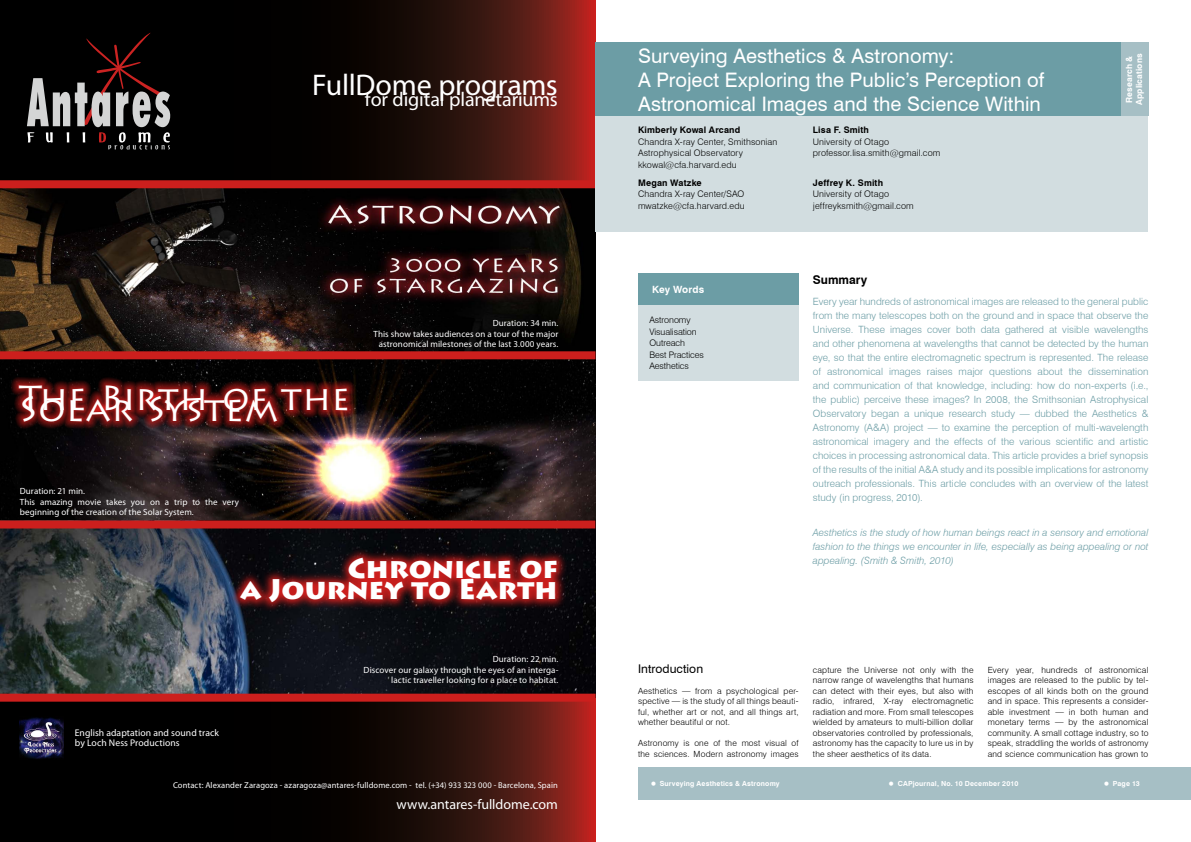
<style>
.page{position:relative;width:1191px;height:842px;background:#fff}
.page>*{position:absolute;margin:0;border:0;box-sizing:border-box;transform-origin:0 0}
.t1{font:35px "Lithos Pro";color:#fff}
.t2{font:35px "Lithos Pro";letter-spacing:.025em;color:#fff}
.t3{font:30px "Myriad Pro";letter-spacing:-.01em;color:#fff}
.t4{font:900 28px/21px "Lithos Pro";letter-spacing:-.005em;color:#fff;text-align:right}
.t5{font:20px/24px "Swiss 721 BT";color:#fff}
.t6{font:20px "Myriad Pro";letter-spacing:-.005em;color:#fff}
.t7{font:14px "Myriad Pro";color:#fff}
.t8{font:12px "Swiss 721 BT";letter-spacing:.005em;color:#000}
.t9{font:700 12px "Swiss 721 BT";color:#000}
.t10{font:300 10px/14px "Swiss 721 BT";letter-spacing:.005em;color:#6c9da5;text-align:justify}
.t11{font:italic 300 10px/14px "Swiss 721 BT";letter-spacing:.005em;color:#6c9da5;text-align:justify}
.t12{font:700 10px "Swiss 721 BT";letter-spacing:.005em;color:#fff}
.t13{font:9.7px/10.5px "Myriad Pro";letter-spacing:.005em;color:#fff}
.t14{font:9px/10.5px "Myriad Pro";letter-spacing:.01em;color:#fff;text-align:right}
.t15{font:300 9px/11.5px "Swiss 721 BT";letter-spacing:.01em;color:#000}
.t16{font:700 9px "Swiss 721 BT";letter-spacing:.02em;color:#000}
.t17{font:300 9px/11.5px "Swiss 721 BT";letter-spacing:-.01em;color:#000}
.t18{font:300 8.5px/10.5px "Swiss 721 BT";letter-spacing:.02em;color:#000;text-align:justify}
.t19{font:8.5px "Myriad Pro";letter-spacing:.015em;color:#fff}
.t20{font:700 8.5px/10.2px "Swiss 721 BT";letter-spacing:.015em;color:#fff}
.t21{font:700 7px "Swiss 721 BT";letter-spacing:.025em;color:#fff}
.s1{font-size:14px}
</style>
<div class="page">
<div style="left:638px;top:305px;width:160px;height:76px;background:#d2dde0"></div>
<div style="left:638px;top:274px;width:160px;height:31px;background:#6c9da5"></div>
<div style="left:638px;top:767px;width:553px;height:32px;background:#a6bfc5"></div>
<svg style="left:0;top:0;width:595px;height:842px;background:#1f0907"></svg>
<img style="left:0;top:188px;width:595px;height:332px">
<img style="left:0;top:528px;width:595px;height:166px">
<svg style="left:27px;top:29px;width:143px;height:120px;background:#352f2f"></svg>
<img style="left:20px;top:716px;width:43px;height:44px">
<div style="left:0;top:180px;width:595px;height:8px;background:#cc1f1d"></div>
<div style="left:0;top:351px;width:595px;height:8px;background:#cc1f1d"></div>
<div style="left:0;top:520px;width:595px;height:8px;background:#cc1f1d"></div>
<div style="left:0;top:694px;width:595px;height:8px;background:#cc1f1d"></div>
<svg style="left:230px;top:548px;width:337px;height:65px;background:#681416"></svg>
<svg style="left:11px;top:376px;width:345px;height:53px;background:#5b100f"></svg>
<div style="left:595px;top:115px;width:553px;height:117px;background:#d2dde0"></div>
<div style="left:1119px;top:43px;width:29px;height:73px;background:#a6bfc5"></div>
<div style="left:595px;top:43px;width:525px;height:73px;background:#6c9da5"></div>
<h2 class="t3" style="left:312px;top:66px;width:247px">FullDome programs</h2>
<h3 class="t6" style="left:365px;top:86px;width:194px">for digital planetariums</h3>
<h1 class="t1" style="left:19px;top:378px;width:332px">The Birth of the</h1>
<h1 class="t2" style="left:19px;top:388px;width:260px">Solar System</h1>
<p class="t14" style="left:373px;top:318px;width:186px">Duration: 34 min.<br>This show takes audiences on a tour of the major astronomical milestones of the last 3.000 years.</p>
<p class="t14" style="left:20px;top:486px;width:221px;text-align:left">Duration: 21 min.<br>This amazing movie takes you on a trip to the very beginning of the creation of the Solar System.</p>
<h3 class="t4" style="left:240px;top:558px;width:319px">Chronicle of<br>a Journey to Earth</h3>
<p class="t13" style="left:75px;top:727px;width:146px">English adaptation and sound track by Loch Ness Productions</p>
<p class="t14" style="left:364px;top:654px;width:196px">Duration: 22 min.<br>Discover our galaxy through the eyes of an interga&shy;lactic traveller looking for a place to habitat.</p>
<h3 class="t5" style="left:638px;top:44px;width:407px">Surveying Aesthetics &amp; Astronomy:<br>A Project Exploring the Public’s Perception of<br>Astronomical Images and the Science Within</h3>
<p class="t16" style="left:638px;top:125px;width:104px">Kimberly Kowal Arcand</p>
<p class="t15" style="left:638px;top:136px;width:141px">Chandra X-ray Center, Smithsonian<br>Astrophysical Observatory kkowal@cfa.harvard.edu</p>
<p class="t16" style="left:638px;top:177px;width:65px">Megan Watzke</p>
<p class="t15" style="left:638px;top:188px;width:108px">Chandra X-ray Center/SAO mwatzke@cfa.harvard.edu</p>
<p class="t16" style="left:813px;top:125px;width:58px">Lisa F. Smith</p>
<p class="t15" style="left:813px;top:136px;width:129px">University of Otago professor.lisa.smith@gmail.com</p>
<p class="t16" style="left:813px;top:177px;width:72px">Jeffrey K. Smith</p>
<p class="t15" style="left:813px;top:188px;width:102px">University of Otago jeffreyksmith@gmail.com</p>
<p class="t20" style="left:1123px;top:105px;width:53px;rotate:-90deg">Research &amp;<br>Applications</p>
<p class="t12" style="left:652px;top:283px;width:53px">Key Words</p>
<p class="t17" style="left:649px;top:314px;width:56px">Astronomy<br>Visualisation<br>Outreach<br>Best Practices<br>Aesthetics</p>
<p class="t9" style="left:813px;top:272px;width:56px">Summary</p>
<p class="t10" style="left:813px;top:294px;width:337px">Every year hundreds of astronomical images are released to the general public from the many telescopes both on the ground and in space that observe the Universe. These images cover both data gathered at visible wavelengths and other phenomena at wavelengths that cannot be detected by the human eye, so that the entire electromagnetic spectrum is represented. The release of astronomical images raises major questions about the dissemination and communication of that knowledge, including: how do non-experts (i.e., the public) perceive these images? In 2008, the Smithsonian Astrophysical Observatory began a unique research study — dubbed the Aesthetics &amp; Astronomy (A&amp;A) project — to examine the perception of multi-wavelength astronomical imagery and the effects of the various scientific and artistic choices in processing astronomical data. This article provides a brief synopsis of the results of the initial A&amp;A study and its possible implications for astronomy outreach professionals. This article concludes with an overview of the latest study (in progress, 2010).</p>
<p class="t11" style="left:813px;top:525px;width:337px">Aesthetics is the study of how human beings react in a sensory and emotional fashion to the things we encounter in life, especially as being appealing or not appealing. (Smith &amp; Smith, 2010)</p>
<p class="t8" style="left:638px;top:661px;width:67px">Introduction</p>
<p class="t18" style="left:638px;top:685px;width:162px">Aesthetics — from a psychological per&shy;spective — is the study of all things beauti&shy;ful, whether art or not, and all things art, whether beautiful or not.</p>
<p class="t18" style="left:638px;top:738px;width:162px">Astronomy is one of the most visual of the sciences. Modern astronomy images</p>
<p class="t18" style="left:813px;top:664px;width:162px">capture the Universe not only with the narrow range of wavelengths that humans can detect with their eyes, but also with radio, infrared, X-ray electromagnetic radiation and more. From small telescopes wielded by amateurs to multi-billion dollar observatories controlled by professionals, astronomy has the capacity to lure us in by the sheer aesthetics of its data.</p>
<p class="t18" style="left:987px;top:664px;width:162px">Every year, hundreds of astronomical images are released to the public by tel&shy;escopes of all kinds both on the ground and in space. This represents a consider&shy;able investment — in both human and monetary terms — by the astronomical community. A small cottage industry, so to speak, straddling the worlds of astronomy and science communication has grown to</p>
<p class="t19" style="left:173px;top:780px;width:386px">Contact: Alexander Zaragoza - azaragoza@antares-fulldome.com - tel. (+34) 933 323 000 - Barcelona, Spain</p>
<p class="t21" style="left:649px;top:779px;width:132px"><span class="s1">•</span> Surveying Aesthetics &amp; Astronomy</p>
<p class="t21" style="left:887px;top:779px;width:132px"><span class="s1">•</span> CAPjournal, No. 10 December 2010</p>
<p class="t21" style="left:1102px;top:779px;width:39px"><span class="s1">•</span> Page 13</p>
<h3 class="t7" style="left:396px;top:796px;width:163px">www.antares-fulldome.com</h3>
</div>
